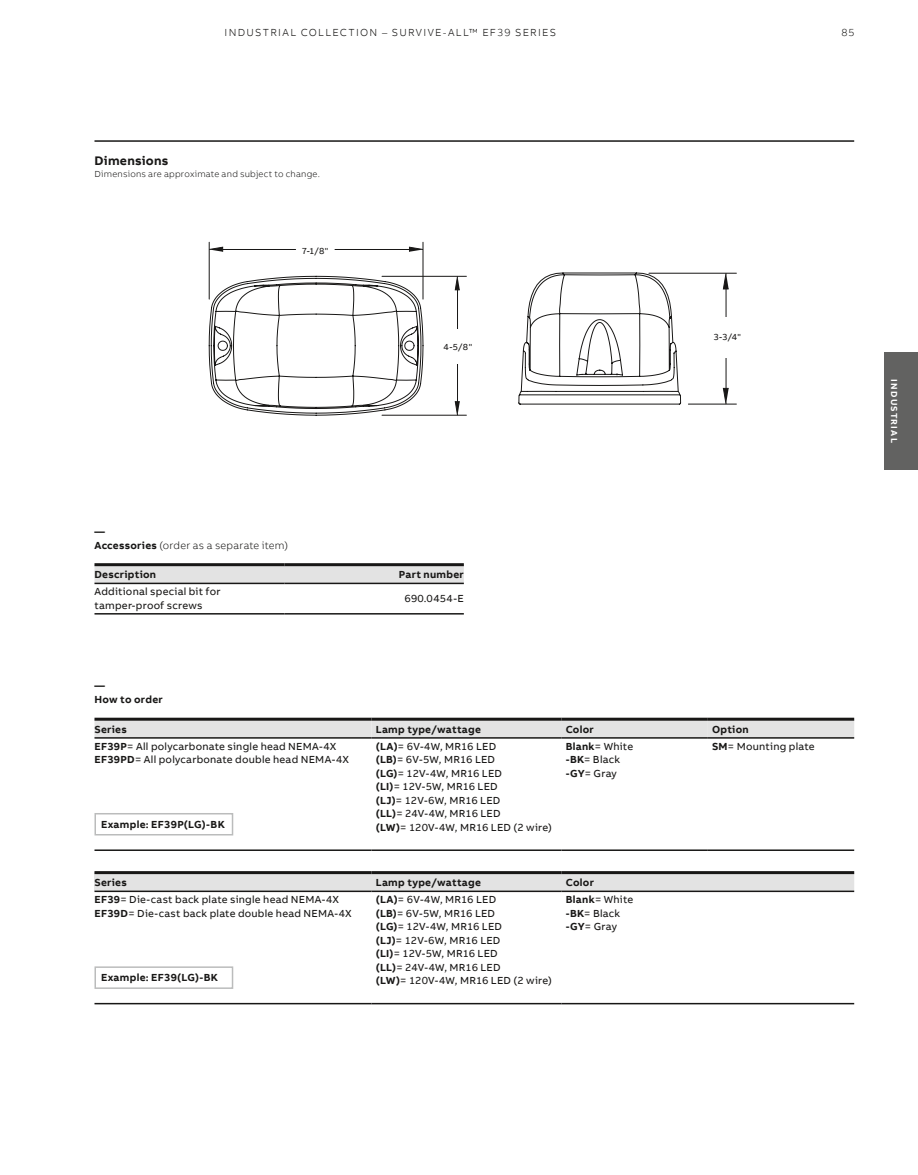
<style>
.page{position:relative;width:918px;height:1175px;background:#fff}
.page>*{position:absolute;margin:0;border:0;box-sizing:border-box;transform-origin:0 0}
.t1{font:700 12.75px "AB Bvoice";letter-spacing:.02em;color:#181716}
.t2{font:10.5px/13.5px "AB Bvoice";letter-spacing:.02em;color:#181716}
.t3{font:700 10.5px/13.5px "AB Bvoice";letter-spacing:.025em;color:#181716}
.t4{font:300 10.5px "AB Bvoice";letter-spacing:.12em;color:#181716}
.t5{font:300 10.5px/13.5px "AB Bvoice";letter-spacing:.02em;color:#181716}
.t6{font:300 9px "AB Bvoice";letter-spacing:.025em;color:#181716}
.t7{font:9px "AB Bvoice";color:#181716}
.t8{font:700 9px "AB Bvoice";letter-spacing:.135em;color:#fff}
.s1{font-weight:700}
</style>
<div class="page">
<svg style="left:518px;top:272px;width:219px;height:133px"></svg>
<svg style="left:208px;top:241px;width:259px;height:174px"></svg>
<div style="left:297px;top:234px;width:37px;height:33px;background:#fff"></div>
<div style="left:439px;top:330px;width:37px;height:34px;background:#fff"></div>
<div style="left:708px;top:317px;width:38px;height:40px;background:#fff"></div>
<div style="left:884px;top:352px;width:34px;height:118px;background:#626261"></div>
<hr style="left:94px;top:140px;width:760px;height:2px;background:#181716">
<div style="left:94px;top:566px;width:370px;height:16px;background:#e3e3e3"></div>
<hr style="left:94px;top:582px;width:191px;height:2px;background:#181716">
<hr style="left:285px;top:582px;width:179px;height:2px;background:#181716">
<hr style="left:94px;top:563px;width:191px;height:3px;background:#181716">
<hr style="left:285px;top:563px;width:179px;height:3px;background:#181716">
<hr style="left:94px;top:613px;width:191px;height:1px;background:#181716">
<hr style="left:285px;top:613px;width:179px;height:1px;background:#181716">
<div style="left:95px;top:720px;width:759px;height:17px;background:#e3e3e3"></div>
<hr style="left:95px;top:717px;width:277px;height:3px;background:#181716">
<hr style="left:95px;top:737px;width:277px;height:1px;background:#181716">
<hr style="left:372px;top:717px;width:189px;height:3px;background:#181716">
<hr style="left:561px;top:717px;width:147px;height:3px;background:#181716">
<hr style="left:708px;top:717px;width:146px;height:3px;background:#181716">
<hr style="left:372px;top:737px;width:189px;height:1px;background:#181716">
<hr style="left:561px;top:737px;width:147px;height:1px;background:#181716">
<hr style="left:708px;top:737px;width:146px;height:1px;background:#181716">
<hr style="left:95px;top:849px;width:277px;height:2px;background:#181716">
<hr style="left:372px;top:849px;width:189px;height:2px;background:#181716">
<hr style="left:561px;top:849px;width:147px;height:2px;background:#181716">
<hr style="left:708px;top:849px;width:146px;height:2px;background:#181716">
<div style="left:95px;top:813px;width:138px;height:22px;border:2px solid #bbbcbc"></div>
<div style="left:95px;top:872px;width:277px;height:19px;background:#e3e3e3"></div>
<div style="left:372px;top:874px;width:482px;height:16px;background:#e3e3e3"></div>
<hr style="left:95px;top:871px;width:277px;height:3px;background:#181716">
<hr style="left:95px;top:890px;width:277px;height:2px;background:#181716">
<hr style="left:372px;top:871px;width:190px;height:3px;background:#181716">
<hr style="left:562px;top:871px;width:292px;height:3px;background:#181716">
<hr style="left:372px;top:890px;width:190px;height:2px;background:#181716">
<hr style="left:562px;top:890px;width:292px;height:2px;background:#181716">
<hr style="left:95px;top:1002px;width:277px;height:2px;background:#181716">
<hr style="left:372px;top:1002px;width:190px;height:2px;background:#181716">
<hr style="left:562px;top:1002px;width:292px;height:2px;background:#181716">
<div style="left:95px;top:966px;width:138px;height:23px;border:2px solid #bbbcbc"></div>
<p class="t4" style="left:225px;top:26px;width:333px">INDUSTRIAL COLLECTION – SURVIVE-ALL™ EF39 SERIES</p>
<p class="t4" style="left:841px;top:26px;width:14px">85</p>
<p class="t1" style="left:95px;top:152px;width:76px">Dimensions</p>
<p class="t6" style="left:95px;top:169px;width:227px">Dimensions are approximate and subject to change.</p>
<p class="t7" style="left:302px;top:245px;width:28px">7-1/8"</p>
<p class="t7" style="left:443px;top:342px;width:30px">4-5/8"</p>
<p class="t5" style="left:94px;top:525px;width:195px"><span class="s1">—<br>Accessories</span> (order as a separate item)</p>
<p class="t3" style="left:94px;top:568px;width:63px">Description</p>
<p class="t3" style="left:399px;top:568px;width:67px">Part number</p>
<p class="t2" style="left:94px;top:585px;width:128px">Additional special bit for tamper-proof screws</p>
<p class="t2" style="left:405px;top:591px;width:61px">690.0454-E</p>
<p class="t3" style="left:94px;top:679px;width:70px">—<br>How to order</p>
<p class="t7" style="left:714px;top:332px;width:29px">3-3/4"</p>
<p class="t3" style="left:95px;top:722px;width:34px">Series</p>
<p class="t3" style="left:376px;top:722px;width:107px">Lamp type/wattage</p>
<p class="t3" style="left:566px;top:722px;width:30px">Color</p>
<p class="t3" style="left:712px;top:722px;width:38px">Option</p>
<p class="t2" style="left:95px;top:739px;width:256px"><span class="s1">EF39P</span>= All polycarbonate single head NEMA-4X<br><span class="s1">EF39PD</span>= All polycarbonate double head NEMA-4X</p>
<p class="t2" style="left:376px;top:739px;width:178px"><span class="s1">(LA)</span>= 6V-4W, MR16 LED<br><span class="s1">(LB)</span>= 6V-5W, MR16 LED<br><span class="s1">(LG)</span>= 12V-4W, MR16 LED<br><span class="s1">(LI)</span>= 12V-5W, MR16 LED<br><span class="s1">(LJ)</span>= 12V-6W, MR16 LED<br><span class="s1">(LL)</span>= 24V-4W, MR16 LED<br><span class="s1">(LW)</span>= 120V-4W, MR16 LED (2 wire)</p>
<p class="t2" style="left:566px;top:739px;width:69px"><span class="s1">Blank</span>= White <span class="s1">-BK</span>= Black <span class="s1">-GY</span>= Gray</p>
<p class="t2" style="left:712px;top:739px;width:104px"><span class="s1">SM</span>= Mounting plate</p>
<p class="t3" style="left:101px;top:817px;width:125px">Example: EF39P(LG)-BK</p>
<p class="t3" style="left:95px;top:876px;width:34px">Series</p>
<p class="t3" style="left:376px;top:876px;width:107px">Lamp type/wattage</p>
<p class="t3" style="left:566px;top:876px;width:30px">Color</p>
<p class="t2" style="left:95px;top:893px;width:259px"><span class="s1">EF39</span>= Die-cast back plate single head NEMA-4X<br><span class="s1">EF39D</span>= Die-cast back plate double head NEMA-4X</p>
<p class="t2" style="left:376px;top:893px;width:178px"><span class="s1">(LA)</span>= 6V-4W, MR16 LED<br><span class="s1">(LB)</span>= 6V-5W, MR16 LED<br><span class="s1">(LG)</span>= 12V-4W, MR16 LED<br><span class="s1">(LJ)</span>= 12V-6W, MR16 LED<br><span class="s1">(LI)</span>= 12V-5W, MR16 LED<br><span class="s1">(LL)</span>= 24V-4W, MR16 LED<br><span class="s1">(LW)</span>= 120V-4W, MR16 LED (2 wire)</p>
<p class="t2" style="left:566px;top:893px;width:69px"><span class="s1">Blank</span>= White <span class="s1">-BK</span>= Black <span class="s1">-GY</span>= Gray</p>
<p class="t3" style="left:101px;top:971px;width:119px">Example: EF39(LG)-BK</p>
<p class="t8" style="left:900px;top:379px;width:65px;rotate:90deg">INDUSTRIAL</p>
</div>
